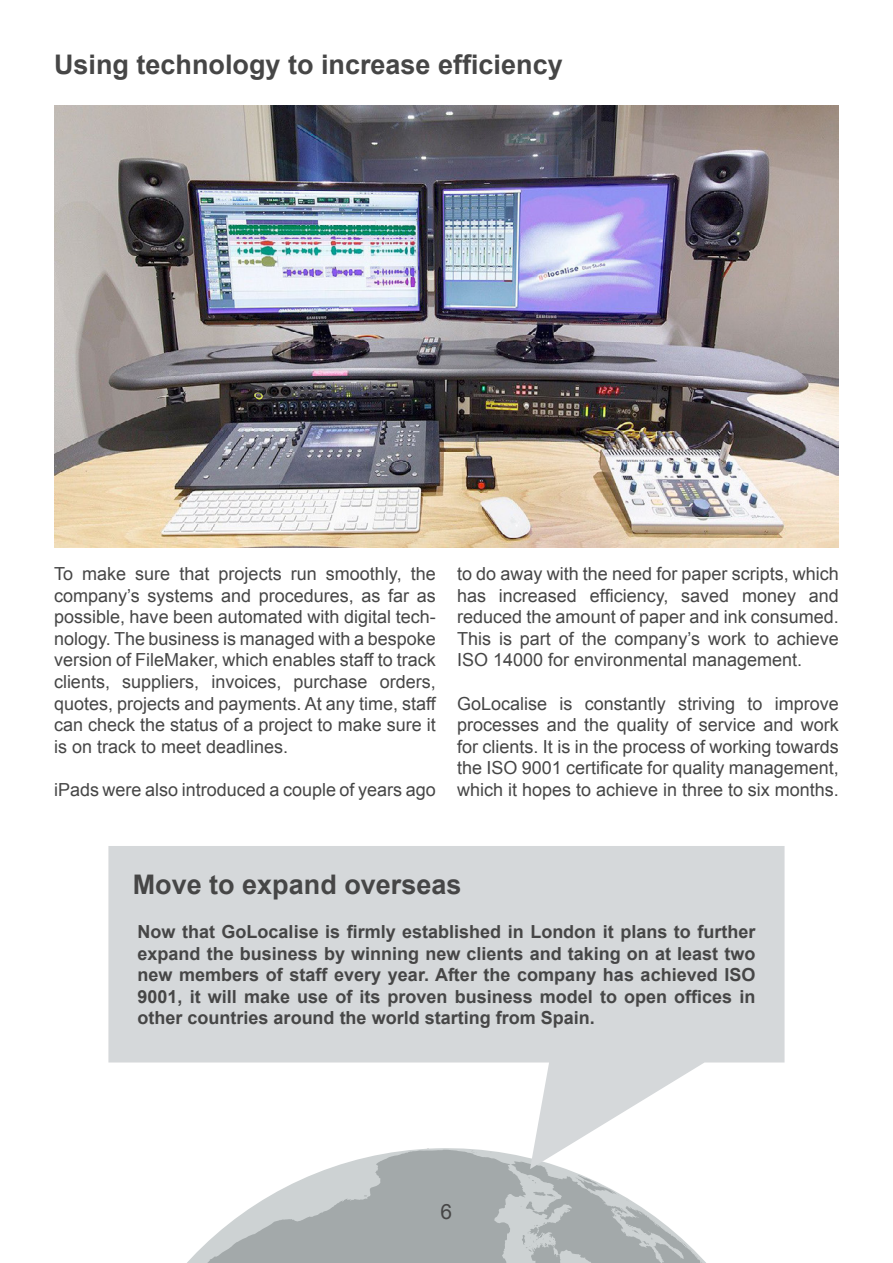
<style>
.page{position:relative;width:893px;height:1263px;background:#fff}
.page>*{position:absolute;margin:0;border:0;box-sizing:border-box;transform-origin:0 0}
.Heading{font:700 27px "Arial";color:#464646}
.t1{font:21px "Arial";color:#464646}
.t2{font:18px/21.6px "Arial";color:#464646;text-align:justify}
.t3{font:700 18px/21.6px "Arial";color:#464646;text-align:justify}
</style>
<div class="page">
<svg style="left:187px;top:1169px;width:519px;height:94px;fill:#a3a9aa"></svg>
<img style="left:54px;top:106px;width:785px;height:441px">
<svg style="left:108px;top:846px;width:676px;height:323px;fill:#d5d8da"></svg>
<p class="Heading" style="left:54px;top:46px;width:510px">Using technology to increase efficiency</p>
<p class="t2" style="left:54px;top:563px;width:383px">To make sure that projects run smoothly, the company’s systems and procedures, as far as possible, have been automated with digital tech&shy;nology. The business is managed with a bespoke version of FileMaker, which enables staff to track clients, suppliers, invoices, purchase orders, quotes, projects and payments. At any time, staff can check the status of a project to make sure it is on track to meet deadlines.</p>
<p class="t2" style="left:54px;top:779px;width:383px">iPads were also introduced a couple of years ago</p>
<p class="t2" style="left:457px;top:563px;width:383px">to do away with the need for paper scripts, which has increased efficiency, saved money and reduced the amount of paper and ink consumed.<br>This is part of the company’s work to achieve ISO 14000 for environmental management.</p>
<p class="t2" style="left:457px;top:693px;width:383px">GoLocalise is constantly striving to improve processes and the quality of service and work for clients. It is in the process of working towards the ISO 9001 certificate for quality management, which it hopes to achieve in three to six months.</p>
<p class="Heading" style="left:133px;top:866px;width:330px">Move to expand overseas</p>
<p class="t3" style="left:138px;top:921px;width:619px">Now that GoLocalise is firmly established in London it plans to further expand the business by winning new clients and taking on at least two new members of staff every year. After the company has achieved ISO 9001, it will make use of its proven business model to open offices in other countries around the world starting from Spain.</p>
<p class="t1" style="left:441px;top:1197px;width:13px">6</p>
</div>
